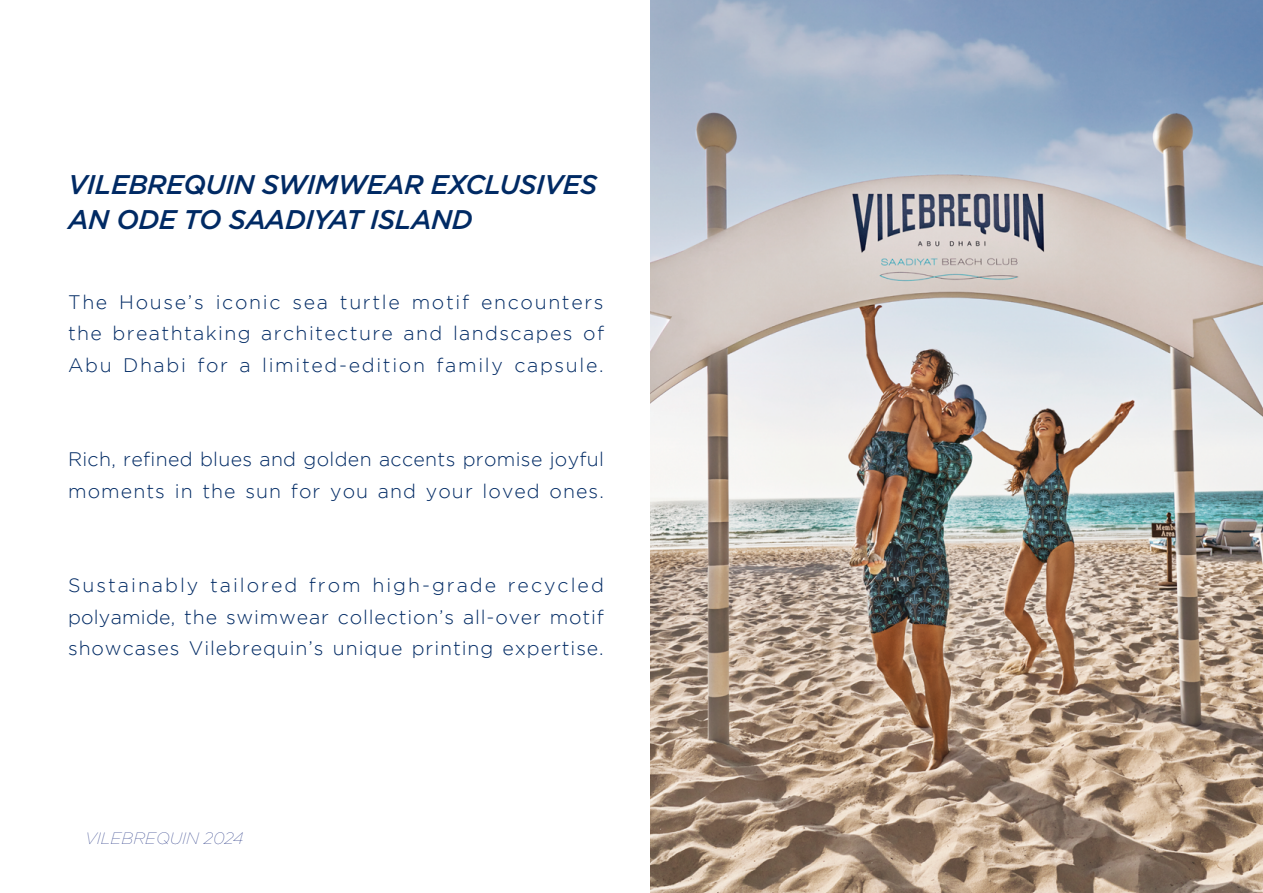
<style>
.page{position:relative;width:1263px;height:893px;background:#fff}
.page>*{position:absolute;margin:0;border:0;box-sizing:border-box;transform-origin:0 0}
.t1{font:italic 500 27px/34.5px "Gotham";letter-spacing:-.02em;color:#002a64}
.t2{font:300 19.5px/31.5px "Gotham";letter-spacing:.05em;color:#002a64;text-align:justify}
.t3{font:300 19.5px/31.5px "Gotham";letter-spacing:.015em;color:#002a64}
.t4{font:italic 100 16.5px "Gotham";color:#223382}
</style>
<div class="page">
<img style="left:650px;top:0;width:613px;height:893px">
<h1 class="t1" style="left:68px;top:167px;width:531px">VILEBREQUIN SWIMWEAR EXCLUSIVES<br>AN ODE TO SAADIYAT ISLAND</h1>
<p class="t2" style="left:68px;top:286px;width:538px">The House’s iconic sea turtle motif encounters the breathtaking architecture and landscapes of Abu Dhabi for a limited-edition family capsule.</p>
<p class="t3" style="left:68px;top:443px;width:538px">Rich, refined blues and golden accents promise joyful moments in the sun for you and your loved ones.</p>
<p class="t2" style="left:68px;top:569px;width:537px">Sustainably tailored from high-grade recycled polyamide, the swimwear collection’s all-over motif showcases Vilebrequin’s unique printing expertise.</p>
<p class="t4" style="left:85px;top:828px;width:160px">VILEBREQUIN 2024</p>
</div>
